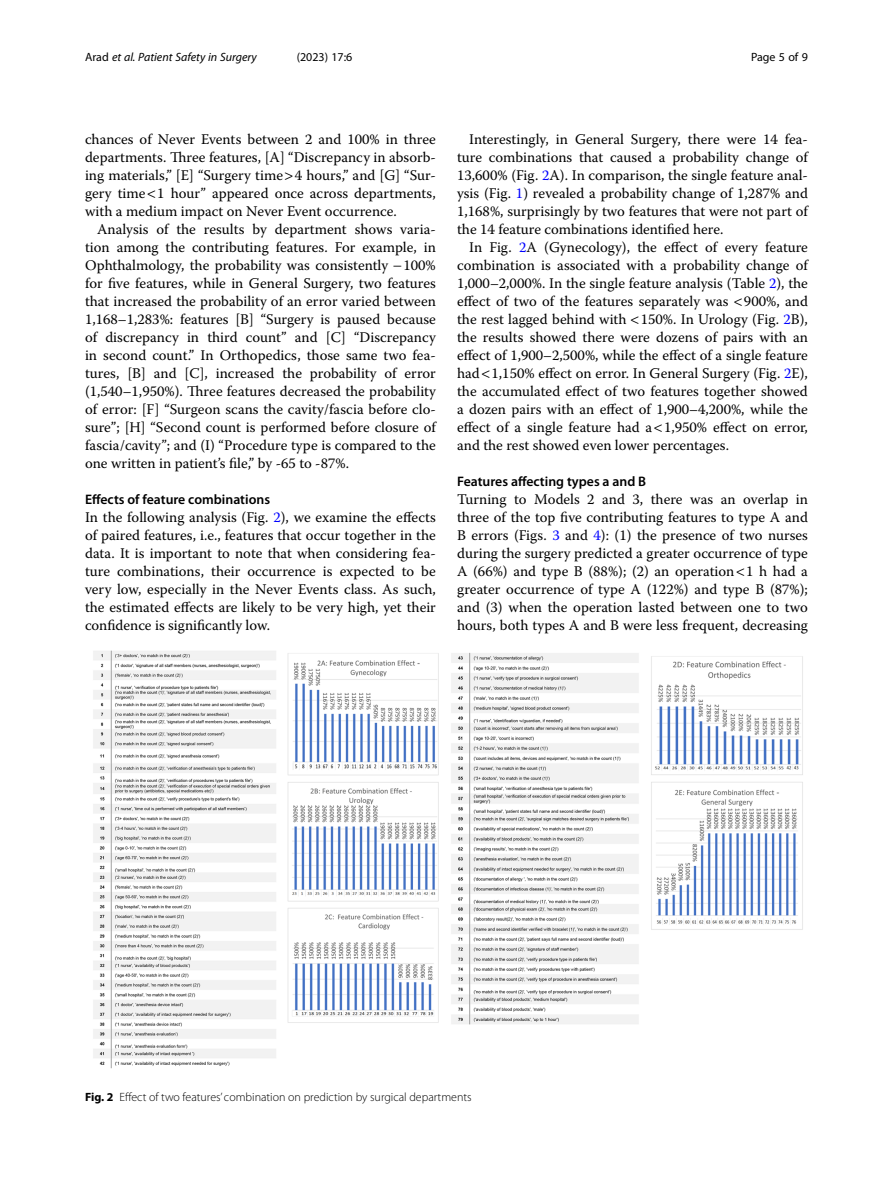
<style>
.page{position:relative;width:893px;height:1191px;background:#fff}
.page>*{position:absolute;margin:0;border:0;box-sizing:border-box;transform-origin:0 0}
.Body_Text_Indent{font:14.7px/18px "Warnock Pro";color:#000;text-align:justify}
.Body_Text{font:14.7px/18px "Warnock Pro";color:#000;text-align:justify}
.Head_2{font:600 13.8px "Myriad Pro";color:#000}
.Figure_Caption{font:300 12px "Myriad Pro";color:#000}
.t1{font:italic 12px "Myriad Pro";color:#000}
.t2{font:12px "Myriad Pro";color:#000}
.s1{font-style:normal}
.s2{color:#00f}
.s3{font-weight:700}
</style>
<div class="page">
<img style="left:93px;top:650px;width:710px;height:419px">
<p class="t1" style="left:85px;top:50px;width:173px"><span class="s1">Arad</span> et al. Patient Safety in Surgery</p>
<p class="t2" style="left:297px;top:50px;width:57px">(2023) 17:6</p>
<p class="t2" style="left:751px;top:50px;width:58px">Page 5 of 9</p>
<p class="Body_Text_Indent" style="left:85px;top:130px;width:352px">chances of Never Events between 2 and 100% in three departments. Three features, [A] “Discrepancy in absorb&shy;ing materials,” [E] “Surgery time 4 hours,” and [G] “Sur&shy;gery time 1 hour” appeared once across departments, with a medium impact on Never Event occurrence.</p>
<p class="Body_Text_Indent" style="left:85px;top:220px;width:352px;text-indent:12px">Analysis of the results by department shows varia&shy;tion among the contributing features. For example, in Ophthalmology, the probability was consistently −100% for five features, while in General Surgery, two features that increased the probability of an error varied between 1,168–1,283%: features [B] “Surgery is paused because of discrepancy in third count” and [C] “Discrepancy in second count.” In Orthopedics, those same two fea&shy;tures, [B] and [C], increased the probability of error (1,540–1,950%). Three features decreased the probability of error: [F] “Surgeon scans the cavity/fascia before clo&shy;sure”; [H] “Second count is performed before closure of fascia/cavity”; and (I) “Procedure type is compared to the one written in patient’s file,” by -65 to -87%.</p>
<p class="Head_2" style="left:85px;top:491px;width:187px">Effects of feature combinations</p>
<p class="Body_Text" style="left:85px;top:508px;width:352px">In the following analysis (Fig. <span class="s2">2</span>), we examine the effects of paired features, i.e., features that occur together in the data. It is important to note that when considering fea&shy;ture combinations, their occurrence is expected to be very low, especially in the Never Events class. As such, the estimated effects are likely to be very high, yet their confidence is significantly low.</p>
<p class="Body_Text_Indent" style="left:457px;top:130px;width:352px;text-indent:12px">Interestingly, in General Surgery, there were 14 fea&shy;ture combinations that caused a probability change of 13,600% (Fig. <span class="s2">2</span>A). In comparison, the single feature anal&shy;ysis (Fig. <span class="s2">1</span>) revealed a probability change of 1,287% and 1,168%, surprisingly by two features that were not part of the 14 feature combinations identified here.</p>
<p class="Body_Text_Indent" style="left:457px;top:238px;width:352px;text-indent:12px">In Fig. <span class="s2">2</span>A (Gynecology), the effect of every feature combination is associated with a probability change of 1,000–2,000%. In the single feature analysis (Table <span class="s2">2</span>), the effect of two of the features separately was 900%, and the rest lagged behind with 150%. In Urology (Fig. <span class="s2">2</span>B), the results showed there were dozens of pairs with an effect of 1,900–2,500%, while the effect of a single feature had 1,150% effect on error. In General Surgery (Fig. <span class="s2">2</span>E), the accumulated effect of two features together showed a dozen pairs with an effect of 1,900–4,200%, while the effect of a single feature had a 1,950% effect on error, and the rest showed even lower percentages.</p>
<p class="Head_2" style="left:457px;top:473px;width:191px">Features affecting types a and B</p>
<p class="Body_Text" style="left:457px;top:490px;width:352px">Turning to Models 2 and 3, there was an overlap in three of the top five contributing features to type A and B errors (Figs. <span class="s2">3</span> and <span class="s2">4</span>): (1) the presence of two nurses during the surgery predicted a greater occurrence of type A (66%) and type B (88%); (2) an operation 1 h had a greater occurrence of type A (122%) and type B (87%); and (3) when the operation lasted between one to two hours, both types A and B were less frequent, decreasing</p>
<p class="Figure_Caption" style="left:85px;top:1090px;width:388px"><span class="s3">Fig. 2</span> Effect of two features’ combination on prediction by surgical departments</p>
</div>
